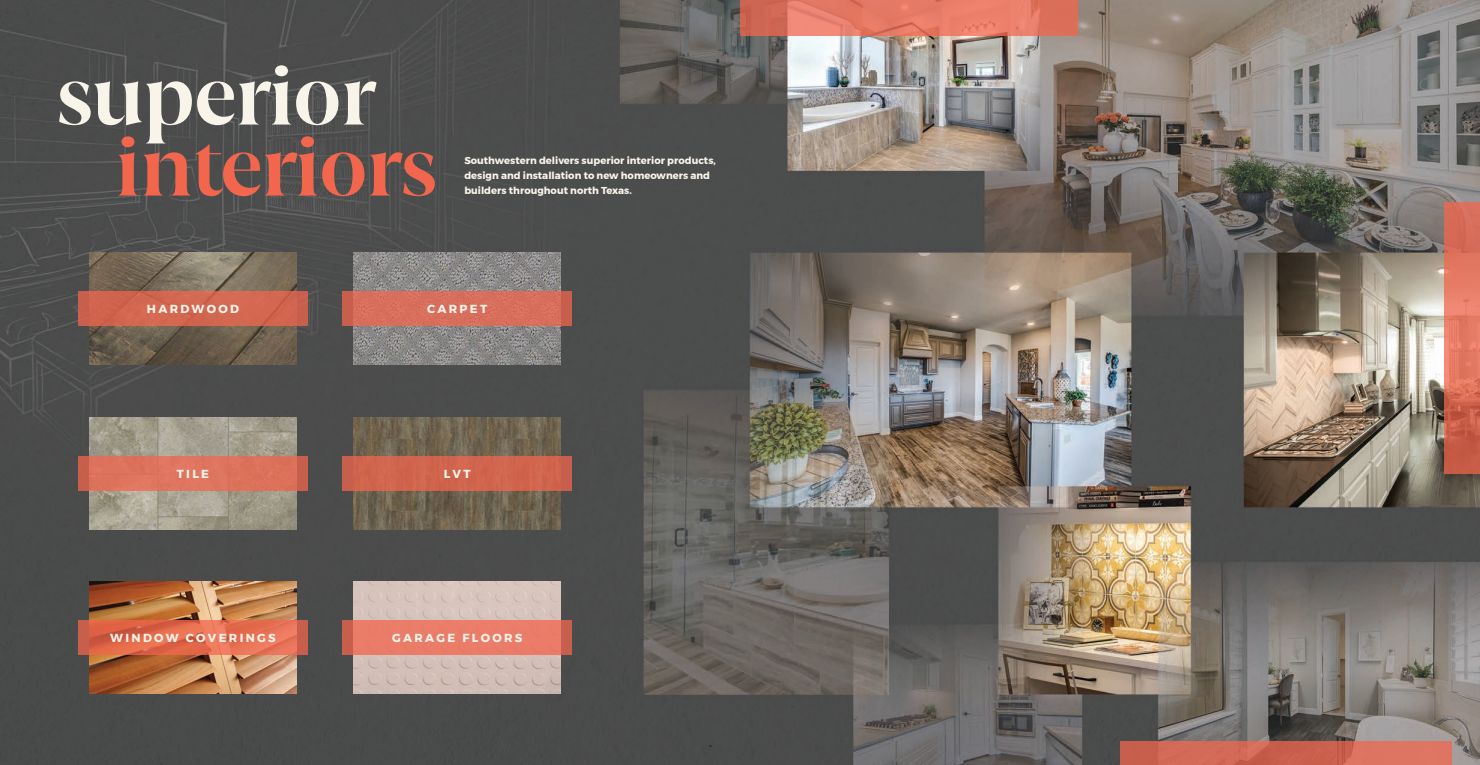
<style>
.page{position:relative;width:1480px;height:765px;background:#fff}
.page>*{position:absolute;margin:0;border:0;box-sizing:border-box;transform-origin:0 0}
.t1{font:700 79.88px "Joane";letter-spacing:-.025em;color:#f2664e}
.t2{font:700 79.88px "Joane";letter-spacing:-.025em;color:#f9f4ea}
.t3{font:700 11.62px "Montserrat";letter-spacing:.2em;color:#f9f4ea}
.t4{font:700 10px/15px "Montserrat";color:#f9f4ea}
</style>
<div class="page">
<img style="left:0;top:0;width:1479px;height:765px">
<svg style="left:741px;top:0;width:337px;height:36px;background:#e37864"></svg>
<svg style="left:1443px;top:202px;width:36px;height:272px;background:#d7725e"></svg>
<svg style="left:1120px;top:741px;width:331px;height:24px;background:#d16855"></svg>
<img style="left:89px;top:253px;width:208px;height:112px">
<img style="left:89px;top:417px;width:208px;height:112px">
<img style="left:89px;top:582px;width:208px;height:112px">
<svg style="left:78px;top:621px;width:229px;height:34px;background:#e06a4e"></svg>
<svg style="left:78px;top:456px;width:229px;height:34px;background:#db715b"></svg>
<div style="left:78px;top:292px;width:229px;height:34px;background:#d26750"></div>
<img style="left:353px;top:253px;width:208px;height:112px">
<img style="left:353px;top:417px;width:208px;height:112px">
<img style="left:353px;top:582px;width:208px;height:112px">
<svg style="left:343px;top:621px;width:229px;height:34px;background:#e67965"></svg>
<div style="left:343px;top:456px;width:229px;height:34px;background:#d0644e"></div>
<svg style="left:343px;top:292px;width:229px;height:34px;background:#d66d5b"></svg>
<p class="t2" style="left:56px;top:42px;width:321px">superior</p>
<p class="t1" style="left:114px;top:113px;width:325px">interiors</p>
<p class="t4" style="left:464px;top:153px;width:253px">Southwestern delivers superior interior products, design and installation to new homeowners and builders throughout north Texas.</p>
<p class="t3" style="left:147px;top:300px;width:94px">HARDWOOD</p>
<p class="t3" style="left:427px;top:300px;width:62px">CARPET</p>
<p class="t3" style="left:177px;top:464px;width:34px">TILE</p>
<p class="t3" style="left:444px;top:464px;width:28px">LVT</p>
<p class="t3" style="left:110px;top:629px;width:167px">WINDOW COVERINGS</p>
<p class="t3" style="left:392px;top:629px;width:132px">GARAGE FLOORS</p>
</div>
